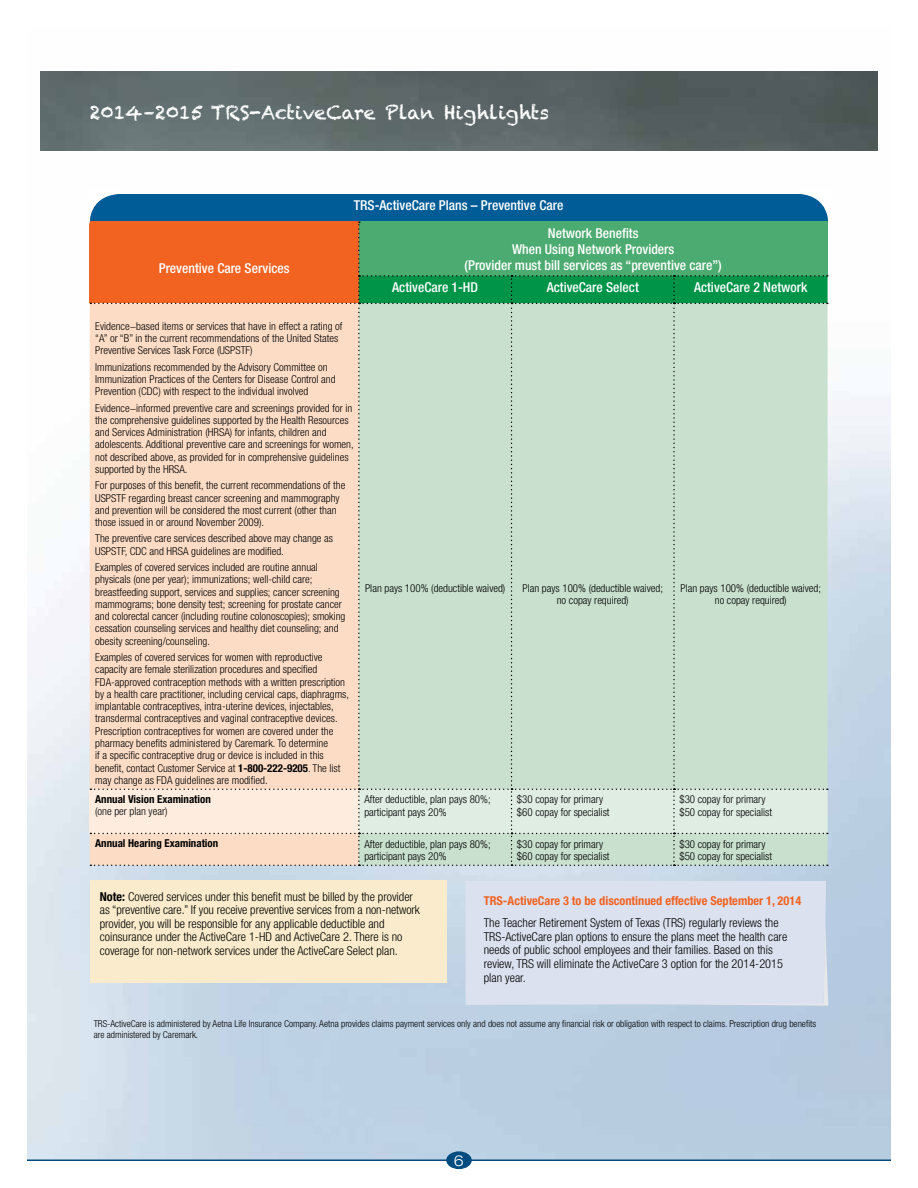
<style>
.page{position:relative;width:918px;height:1188px;background:#fff}
.page>*{position:absolute;margin:0;border:0;box-sizing:border-box;transform-origin:0 0}
.t1{font:19.05px "Chalkduster";color:#fff}
.t2{font:300 expanded 15px "Helvetica Neue";color:#fff}
.t3{font:500 condensed 13.65px/16.4px "Helvetica Neue";color:#fff;text-align:center}
.t4{font:300 condensed 12.3px/13.6px "Helvetica Neue";color:#000}
.t5{font:700 condensed 12.3px "Helvetica Neue";color:#f26322}
.t6{font:300 condensed 10.95px/12.3px "Helvetica Neue";color:#000}
.t7{font:700 condensed 10.95px "Helvetica Neue";color:#000}
.t8{font:300 condensed 9.6px/10.9px "Helvetica Neue";color:#000}
.s1{font-weight:700}
</style>
<div class="page">
<img style="left:27px;top:71px;width:864px;height:1089px">
<div style="left:446px;top:1151px;width:26px;height:18px;background:#004c81;border-radius:50%"></div>
<hr style="left:27px;top:1160px;width:864px;height:1px;background:#004c81">
<div style="left:90px;top:880px;width:357px;height:102px;background:#f9ebcb"></div>
<img style="left:41px;top:71px;width:836px;height:80px">
<svg style="left:86px;top:189px;width:745px;height:677px;background:#c7d0ba"></svg>
<div style="left:466px;top:881px;width:360px;height:124px;background:#dbe1ee"></div>
<h1 class="t1" style="left:90px;top:102px;width:461px">2014–2015 TRS-ActiveCare Plan Highlights</h1>
<p class="t3" style="left:159px;top:259px;width:132px">Preventive Care Services</p>
<p class="t3" style="left:354px;top:197px;width:211px">TRS-ActiveCare Plans – Preventive Care</p>
<p class="t3" style="left:465px;top:225px;width:259px">Network Benefits<br>When Using Network Providers<br>(Provider must bill services as “preventive care”)</p>
<p class="t3" style="left:392px;top:279px;width:88px">ActiveCare 1-HD</p>
<p class="t3" style="left:547px;top:279px;width:94px">ActiveCare Select</p>
<p class="t3" style="left:694px;top:279px;width:115px">ActiveCare 2 Network</p>
<p class="t6" style="left:95px;top:320px;width:249px">Evidence−based items or services that have in effect a rating of “A” or “B” in the current recommendations of the United States<br>Preventive Services Task Force (USPSTF)</p>
<p class="t6" style="left:95px;top:361px;width:242px">Immunizations recommended by the Advisory Committee on<br>Immunization Practices of the Centers for Disease Control and<br>Prevention (CDC) with respect to the individual involved</p>
<p class="t6" style="left:95px;top:401px;width:260px">Evidence−informed preventive care and screenings provided for in the comprehensive guidelines supported by the Health Resources and Services Administration (HRSA) for infants, children and adolescents. Additional preventive care and screenings for women, not described above, as provided for in comprehensive guidelines supported by the HRSA.</p>
<p class="t6" style="left:95px;top:479px;width:252px">For purposes of this benefit, the current recommendations of the USPSTF regarding breast cancer screening and mammography and prevention will be considered the most current (other than those issued in or around November 2009).</p>
<p class="t6" style="left:95px;top:532px;width:240px">The preventive care services described above may change as<br>USPSTF, CDC and HRSA guidelines are modified.</p>
<p class="t6" style="left:95px;top:561px;width:252px">Examples of covered services included are routine annual physicals (one per year); immunizations; well-child care; breastfeeding support, services and supplies; cancer screening mammograms; bone density test; screening for prostate cancer and colorectal cancer (including routine colonoscopies); smoking cessation counseling services and healthy diet counseling; and obesity screening/counseling.</p>
<p class="t6" style="left:95px;top:651px;width:255px">Examples of covered services for women with reproductive capacity are female sterilization procedures and specified FDA-approved contraception methods with a written prescription by a health care practitioner, including cervical caps, diaphragms, implantable contraceptives, intra-uterine devices, injectables, transdermal contraceptives and vaginal contraceptive devices.<br>Prescription contraceptives for women are covered under the pharmacy benefits administered by Caremark. To determine<br>if a specific contraceptive drug or device is included in this benefit, contact Customer Service at <span class="s1">1-800-222-9205</span>. The list may change as FDA guidelines are modified.</p>
<p class="t7" style="left:95px;top:793px;width:117px">Annual Vision Examination</p>
<p class="t6" style="left:95px;top:805px;width:74px">(one per plan year)</p>
<p class="t6" style="left:365px;top:581px;width:142px">Plan pays 100% (deductible waived)</p>
<p class="t6" style="left:523px;top:581px;width:142px;text-align:center">Plan pays 100% (deductible waived; no copay required)</p>
<p class="t6" style="left:681px;top:581px;width:142px;text-align:center">Plan pays 100% (deductible waived; no copay required)</p>
<p class="t6" style="left:364px;top:793px;width:128px">After deductible, plan pays 80%; participant pays 20%</p>
<p class="t6" style="left:517px;top:793px;width:94px">$30 copay for primary $60 copay for specialist</p>
<p class="t6" style="left:679px;top:793px;width:94px">$30 copay for primary $50 copay for specialist</p>
<p class="t7" style="left:95px;top:837px;width:125px">Annual Hearing Examination</p>
<p class="t6" style="left:364px;top:837px;width:128px">After deductible, plan pays 80%; participant pays 20%</p>
<p class="t6" style="left:517px;top:837px;width:94px">$30 copay for primary $60 copay for specialist</p>
<p class="t6" style="left:679px;top:837px;width:94px">$30 copay for primary $50 copay for specialist</p>
<p class="t4" style="left:100px;top:889px;width:322px"><span class="s1">Note:</span> Covered services under this benefit must be billed by the provider as “preventive care.” If you receive preventive services from a non-network provider, you will be responsible for any applicable deductible and coinsurance under the ActiveCare 1-HD and ActiveCare 2. There is no coverage for non-network services under the ActiveCare Select plan.</p>
<p class="t5" style="left:484px;top:893px;width:319px">TRS-ActiveCare 3 to be discontinued effective September 1, 2014</p>
<p class="t4" style="left:484px;top:916px;width:305px">The Teacher Retirement System of Texas (TRS) regularly reviews the TRS-ActiveCare plan options to ensure the plans meet the health care needs of public school employees and their families. Based on this review, TRS will eliminate the ActiveCare 3 option for the 2014-2015 plan year.</p>
<p class="t8" style="left:94px;top:1018px;width:724px">TRS-ActiveCare is administered by Aetna Life Insurance Company. Aetna provides claims payment services only and does not assume any financial risk or obligation with respect to claims. Prescription drug benefits are administered by Caremark.</p>
<h2 class="t2" style="left:454px;top:1151px;width:12px">6</h2>
</div>
